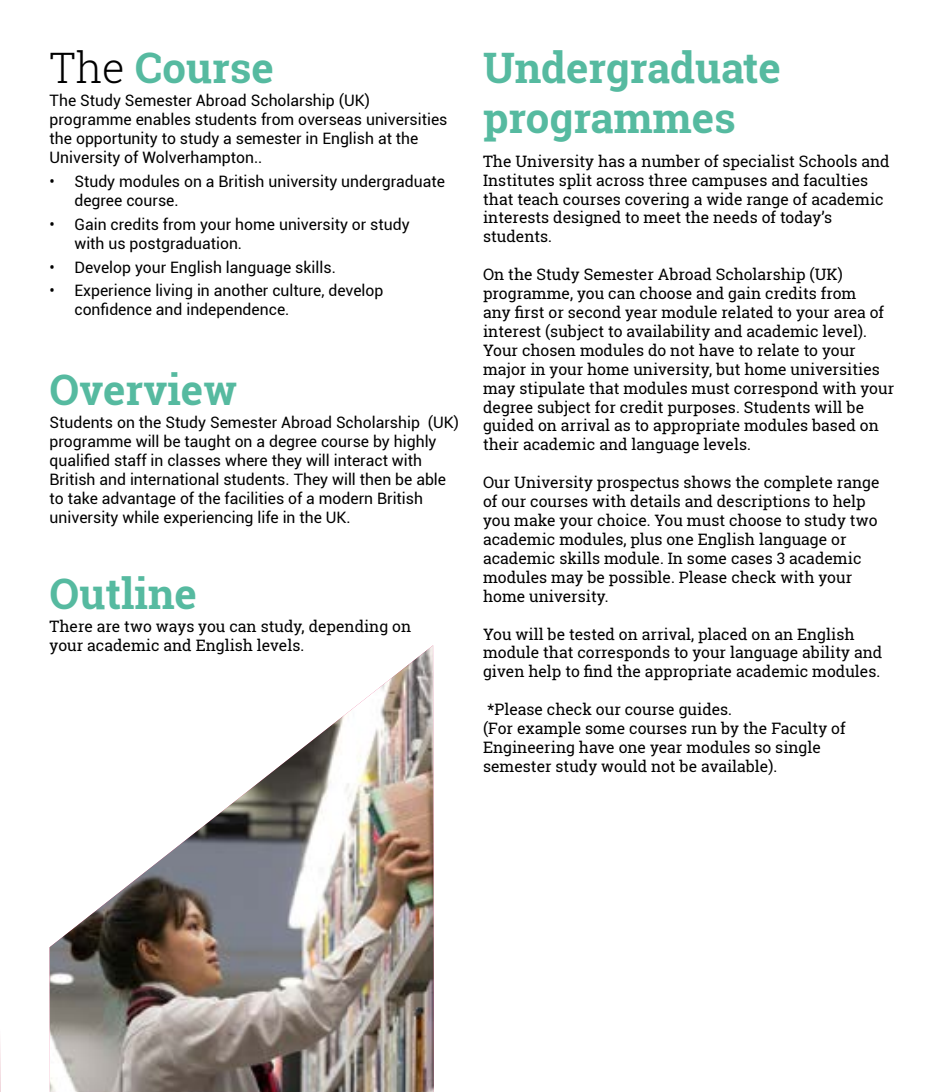
<style>
.page{position:relative;width:943px;height:1092px;background:#fff}
.page>*{position:absolute;margin:0;border:0;box-sizing:border-box;transform-origin:0 0}
.t1{font:700 42px/50.4px "Roboto Slab";color:#56baa0}
.t2{font:15.75px/18.9px "Roboto Slab";color:#000}
.t3{font:15.75px/18.9px "Roboto";color:#000}
.s1{font-weight:300;color:#000}
</style>
<div class="page">
<hr style="left:0;top:1026px;width:1px;height:65px;background:#ea5288">
<img style="left:0;top:1027px;width:1px;height:63px">
<img style="left:50px;top:645px;width:384px;height:446px">
<h1 class="t1" style="left:50px;top:42px;width:226px"><span class="s1">The</span> Course</h1>
<p class="t3" style="left:50px;top:91px;width:399px">The Study Semester Abroad Scholarship (UK) programme enables students from overseas universities the opportunity to study a semester in English at the University of Wolverhampton..</p>
<p class="t3" style="left:74px;top:171px;width:372px;text-indent:-25px">• Study modules on a British university undergraduate degree course.</p>
<p class="t3" style="left:74px;top:214px;width:337px;text-indent:-25px">• Gain credits from your home university or study with us postgraduation.</p>
<p class="t3" style="left:50px;top:257px;width:288px">• Develop your English language skills.</p>
<p class="t3" style="left:74px;top:281px;width:310px;text-indent:-25px">• Experience living in another culture, develop confidence and independence.</p>
<h1 class="t1" style="left:50px;top:363px;width:189px">Overview</h1>
<p class="t3" style="left:50px;top:413px;width:411px">Students on the Study Semester Abroad Scholarship (UK) programme will be taught on a degree course by highly qualified staff in classes where they will interact with British and international students. They will then be able to take advantage of the facilities of a modern British university while experiencing life in the UK.</p>
<h1 class="t1" style="left:50px;top:567px;width:149px">Outline</h1>
<p class="t2" style="left:50px;top:617px;width:363px">There are two ways you can study, depending on your academic and English levels.</p>
<h1 class="t1" style="left:483px;top:42px;width:299px">Undergraduate programmes</h1>
<p class="t2" style="left:483px;top:151px;width:408px">The University has a number of specialist Schools and Institutes split across three campuses and faculties that teach courses covering a wide range of academic interests designed to meet the needs of today’s students.</p>
<p class="t2" style="left:483px;top:265px;width:412px">On the Study Semester Abroad Scholarship (UK) programme, you can choose and gain credits from<br>any first or second year module related to your area of interest (subject to availability and academic level).<br>Your chosen modules do not have to relate to your major in your home university, but home universities may stipulate that modules must correspond with your degree subject for credit purposes. Students will be guided on arrival as to appropriate modules based on their academic and language levels.</p>
<p class="t2" style="left:483px;top:473px;width:398px">Our University prospectus shows the complete range of our courses with details and descriptions to help you make your choice. You must choose to study two academic modules, plus one English language or academic skills module. In some cases 3 academic modules may be possible. Please check with your home university.</p>
<p class="t2" style="left:483px;top:624px;width:400px">You will be tested on arrival, placed on an English module that corresponds to your language ability and given help to find the appropriate academic modules.</p>
<p class="t2" style="left:483px;top:699px;width:364px">*Please check our course guides.<br>(For example some courses run by the Faculty of Engineering have one year modules so single semester study would not be available).</p>
</div>
